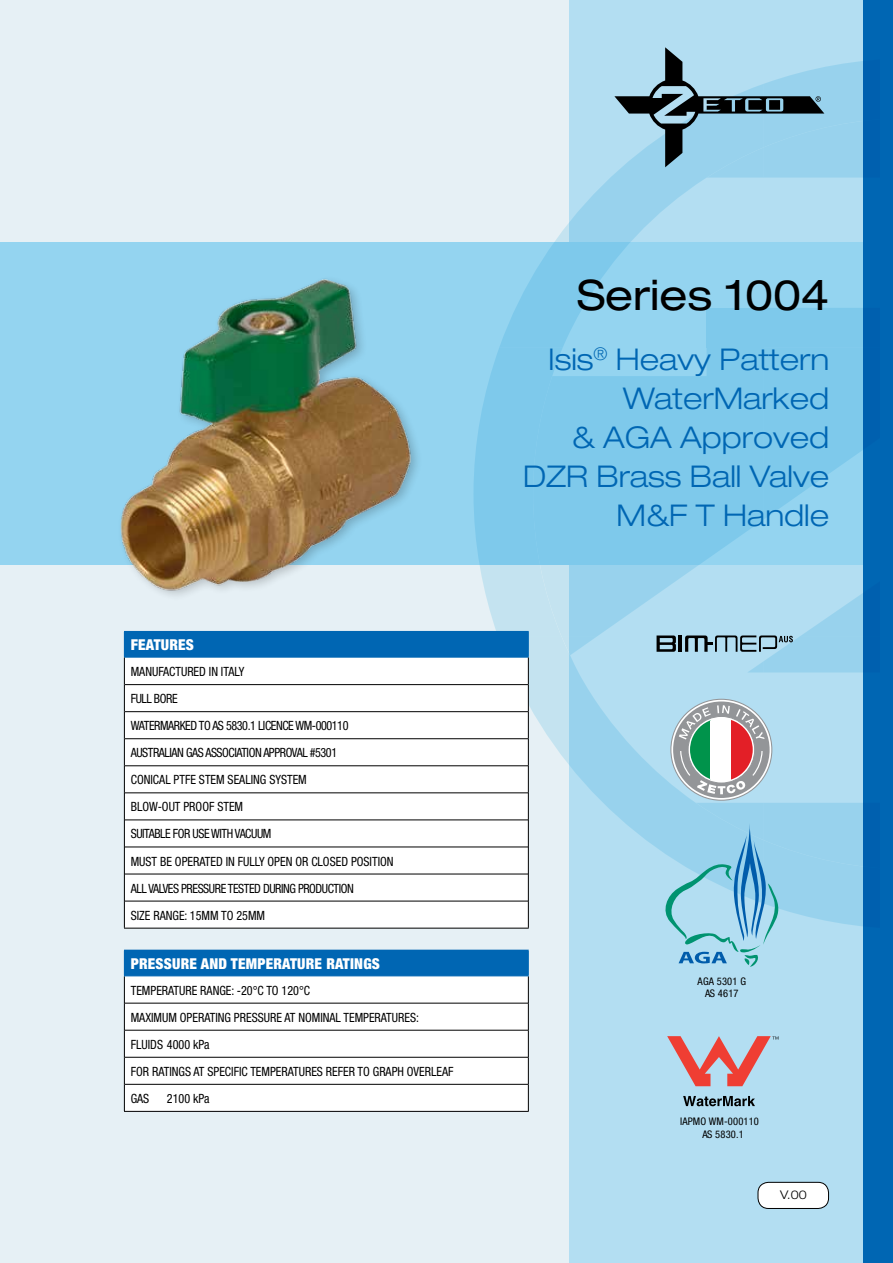
<style>
.page{position:relative;width:893px;height:1263px;background:#fff}
.page>*{position:absolute;margin:0;border:0;box-sizing:border-box;transform-origin:0 0}
.t1{font:expanded 42px "Helvetica Neue";color:#000}
.t2{font:300 expanded 30px/39px "Helvetica Neue";color:#0066b3;text-align:right}
.t3{font:900 condensed 15px "Helvetica Neue";letter-spacing:.015em;color:#fff}
.t4{font:condensed 12.75px/27px "Helvetica Neue";letter-spacing:-.035em;color:#000;scale:.95 1}
.t5{font:condensed 12.75px/27px "Helvetica Neue";color:#000;scale:.95 1}
.t6{font:300 expanded 12px "Helvetica Neue";color:#000}
.t7{font:condensed 10.5px/12.6px "Helvetica Neue";letter-spacing:.015em;color:#000;text-align:center}
</style>
<div class="page">
<div style="left:0;top:0;width:877px;height:1263px;background:#e6f0f5"></div>
<div style="left:570px;top:0;width:323px;height:1263px;background:#b3def2"></div>
<div style="left:0;top:242px;width:881px;height:322px;background:#94d4f0"></div>
<div style="left:863px;top:0;width:30px;height:1263px;background:#0066b3"></div>
<svg style="left:500px;top:84px;width:205px;height:263px"></svg>
<svg style="left:598px;top:636px;width:166px;height:215px"></svg>
<svg style="left:598px;top:376px;width:87px;height:260px;background:#88ccec"></svg>
<svg style="left:614px;top:47px;width:249px;height:131px"></svg>
<div style="left:124px;top:631px;width:404px;height:26px;background:#0066b3"></div>
<div style="left:125px;top:658px;width:348px;height:270px;background:#fff"></div>
<hr style="left:125px;top:684px;width:403px;height:1px;background:#000">
<hr style="left:125px;top:711px;width:403px;height:1px;background:#000">
<hr style="left:125px;top:738px;width:403px;height:1px;background:#000">
<hr style="left:125px;top:765px;width:403px;height:1px;background:#000">
<hr style="left:125px;top:792px;width:403px;height:1px;background:#000">
<hr style="left:125px;top:820px;width:403px;height:1px;background:#000">
<hr style="left:125px;top:847px;width:403px;height:1px;background:#000">
<hr style="left:125px;top:874px;width:403px;height:1px;background:#000">
<hr style="left:125px;top:901px;width:403px;height:1px;background:#000">
<hr style="left:124px;top:657px;width:405px;height:1px;background:#0066b3">
<svg style="left:124px;top:657px;width:1px;height:271px"></svg>
<svg style="left:473px;top:347px;width:125px;height:581px"></svg>
<hr style="left:124px;top:928px;width:405px;height:1px;background:#000">
<div style="left:124px;top:950px;width:404px;height:26px;background:#0066b3"></div>
<div style="left:125px;top:976px;width:403px;height:135px;background:#fff"></div>
<hr style="left:124px;top:1111px;width:405px;height:1px;background:#000">
<hr style="left:125px;top:1003px;width:403px;height:1px;background:#000">
<hr style="left:125px;top:1030px;width:403px;height:1px;background:#000">
<hr style="left:125px;top:1057px;width:403px;height:1px;background:#000">
<hr style="left:125px;top:1084px;width:403px;height:1px;background:#000">
<svg style="left:124px;top:976px;width:1px;height:135px"></svg>
<svg style="left:528px;top:950px;width:1px;height:161px"></svg>
<hr style="left:124px;top:975px;width:405px;height:1px;background:#0066b3">
<img style="left:78px;top:278px;width:353px;height:318px">
<div style="left:758px;top:1182px;width:70px;height:26px;background:#fff;border-radius:10px"></div>
<div style="left:758px;top:1182px;width:71px;height:27px;border:1px solid #000;border-radius:10px"></div>
<svg style="left:661px;top:803px;width:202px;height:164px"></svg>
<svg style="left:683px;top:1096px;width:72px;height:10px"></svg>
<svg style="left:667px;top:1036px;width:111px;height:50px"></svg>
<svg style="left:671px;top:699px;width:101px;height:101px"></svg>
<div style="left:673px;top:701px;width:97px;height:97px;background:#939598;border-radius:50%"></div>
<svg style="left:679px;top:707px;width:32px;height:32px"></svg>
<svg style="left:717px;top:705px;width:13px;height:9px"></svg>
<svg style="left:736px;top:709px;width:29px;height:30px"></svg>
<svg style="left:679px;top:750px;width:84px;height:44px"></svg>
<svg style="left:690px;top:718px;width:21px;height:63px"></svg>
<div style="left:711px;top:718px;width:21px;height:63px;background:#fff"></div>
<svg style="left:731px;top:718px;width:22px;height:63px"></svg>
<hr style="left:679px;top:635px;width:3px;height:17px;background:#000">
<svg style="left:657px;top:635px;width:19px;height:17px"></svg>
<svg style="left:685px;top:308px;width:178px;height:364px"></svg>
<p class="t3" style="left:131px;top:636px;width:65px">FEATURES</p>
<p class="t4" style="left:131px;top:658px;width:278px">MANUFACTURED IN ITALY<br>FULL BORE<br>WATERMARKED TO AS 5830.1 LICENCE WM-000110<br>AUSTRALIAN GAS ASSOCIATION APPROVAL #5301<br>CONICAL PTFE STEM SEALING SYSTEM<br>BLOW-OUT PROOF STEM<br>SUITABLE FOR USE WITH VACUUM<br>MUST BE OPERATED IN FULLY OPEN OR CLOSED POSITION<br>ALL VALVES PRESSURE TESTED DURING PRODUCTION<br>SIZE RANGE: 15MM TO 25MM</p>
<p class="t3" style="left:131px;top:954px;width:251px">PRESSURE AND TEMPERATURE RATINGS</p>
<p class="t5" style="left:131px;top:976px;width:341px">TEMPERATURE RANGE: -20°C TO 120°C<br>MAXIMUM OPERATING PRESSURE AT NOMINAL TEMPERATURES:<br>FLUIDS 4000 kPa<br>FOR RATINGS AT SPECIFIC TEMPERATURES REFER TO GRAPH OVERLEAF GAS</p>
<p class="t5" style="left:167px;top:1085px;width:46px">2100 kPa</p>
<h1 class="t1" style="left:577px;top:270px;width:254px">Series 1004</h1>
<h2 class="t2" style="left:523px;top:340px;width:308px">Isis<sup>®</sup> Heavy Pattern<br>WaterMarked<br>&amp; AGA Approved<br>DZR Brass Ball Valve<br>M&amp;F T Handle</h2>
<p class="t7" style="left:698px;top:974px;width:50px">AGA 5301 G<br>AS 4617</p>
<p class="t7" style="left:702px;top:1115px;width:58px;text-align:left;text-indent:-22px">IAPMO WM-000110<br>AS 5830.1</p>
<p class="t6" style="left:780px;top:1188px;width:28px">V.00</p>
</div>
